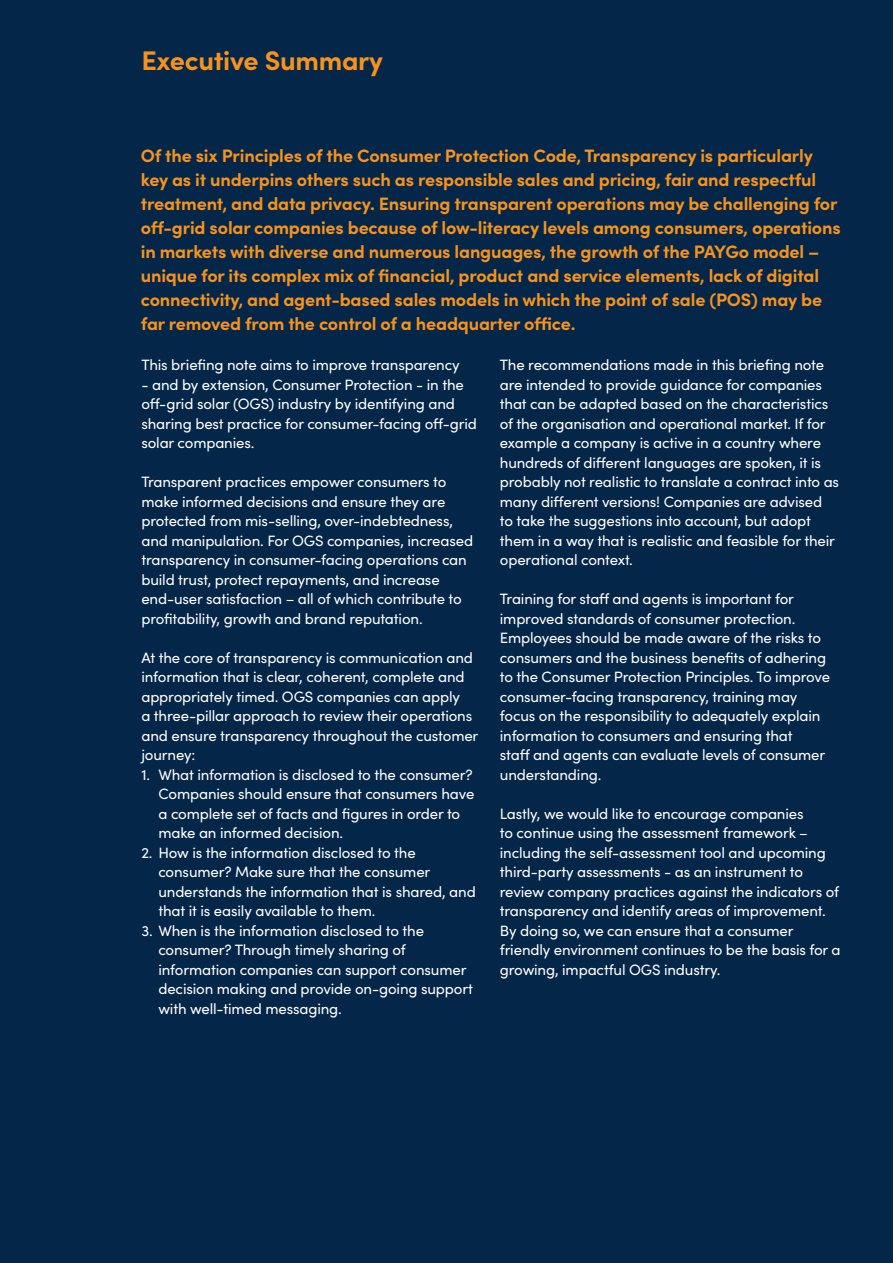
<style>
.page{position:relative;width:893px;height:1263px;background:#042648}
.page>*{position:absolute;margin:0;border:0;box-sizing:border-box;transform-origin:0 0}
.t1{font:700 27px "Sofia Pro";letter-spacing:-.01em;color:#f7931d}
.t2{font:700 18px/24px "Sofia Pro";letter-spacing:-.01em;color:#f7931d}
.t3{font:15px/19.5px "Sofia Pro";letter-spacing:-.01em;color:#fff}
</style>
<div class="page">
<p class="t1" style="left:141px;top:40px;width:243px">Executive Summary</p>
<p class="t2" style="left:141px;top:142px;width:701px">Of the six Principles of the Consumer Protection Code, Transparency is particularly key as it underpins others such as responsible sales and pricing, fair and respectful treatment, and data privacy. Ensuring transparent operations may be challenging for off-grid solar companies because of low-literacy levels among consumers, operations in markets with diverse and numerous languages, the growth of the PAYGo model – unique for its complex mix of financial, product and service elements, lack of digital connectivity, and agent-based sales models in which the point of sale (POS) may be far removed from the control of a headquarter office.</p>
<p class="t3" style="left:141px;top:354px;width:320px">This briefing note aims to improve transparency</p>
<p class="t3" style="left:141px;top:374px;width:337px">- and by extension, Consumer Protection - in the off-grid solar (OGS) industry by identifying and sharing best practice for consumer-facing off-grid solar companies.</p>
<p class="t3" style="left:141px;top:471px;width:333px">Transparent practices empower consumers to make informed decisions and ensure they are protected from mis-selling, over-indebtedness, and manipulation. For OGS companies, increased transparency in consumer-facing operations can build trust, protect repayments, and increase end-user satisfaction – all of which contribute to profitability, growth and brand reputation.</p>
<p class="t3" style="left:141px;top:647px;width:339px">At the core of transparency is communication and information that is clear, coherent, complete and appropriately timed. OGS companies can apply<br>a three-pillar approach to review their operations and ensure transparency throughout the customer journey:</p>
<p class="t3" style="left:158px;top:764px;width:317px;text-indent:-17px">1. What information is disclosed to the consumer?<br>Companies should ensure that consumers have a complete set of facts and figures in order to make an informed decision.</p>
<p class="t3" style="left:158px;top:842px;width:319px;text-indent:-17px">2. How is the information disclosed to the consumer? Make sure that the consumer understands the information that is shared, and that it is easily available to them.</p>
<p class="t3" style="left:158px;top:920px;width:316px;text-indent:-17px">3. When is the information disclosed to the consumer? Through timely sharing of information companies can support consumer decision making and provide on-going support with well-timed messaging.</p>
<p class="t3" style="left:500px;top:354px;width:341px">The recommendations made in this briefing note are intended to provide guidance for companies that can be adapted based on the characteristics of the organisation and operational market. If for example a company is active in a country where hundreds of different languages are spoken, it is probably not realistic to translate a contract into as many different versions! Companies are advised<br>to take the suggestions into account, but adopt them in a way that is realistic and feasible for their operational context.</p>
<p class="t3" style="left:500px;top:588px;width:332px">Training for staff and agents is important for improved standards of consumer protection.<br>Employees should be made aware of the risks to consumers and the business benefits of adhering to the Consumer Protection Principles. To improve consumer-facing transparency, training may focus on the responsibility to adequately explain information to consumers and ensuring that<br>staff and agents can evaluate levels of consumer understanding.</p>
<p class="t3" style="left:500px;top:803px;width:342px">Lastly, we would like to encourage companies<br>to continue using the assessment framework – including the self-assessment tool and upcoming third-party assessments - as an instrument to review company practices against the indicators of transparency and identify areas of improvement.<br>By doing so, we can ensure that a consumer friendly environment continues to be the basis for a growing, impactful OGS industry.</p>
</div>
